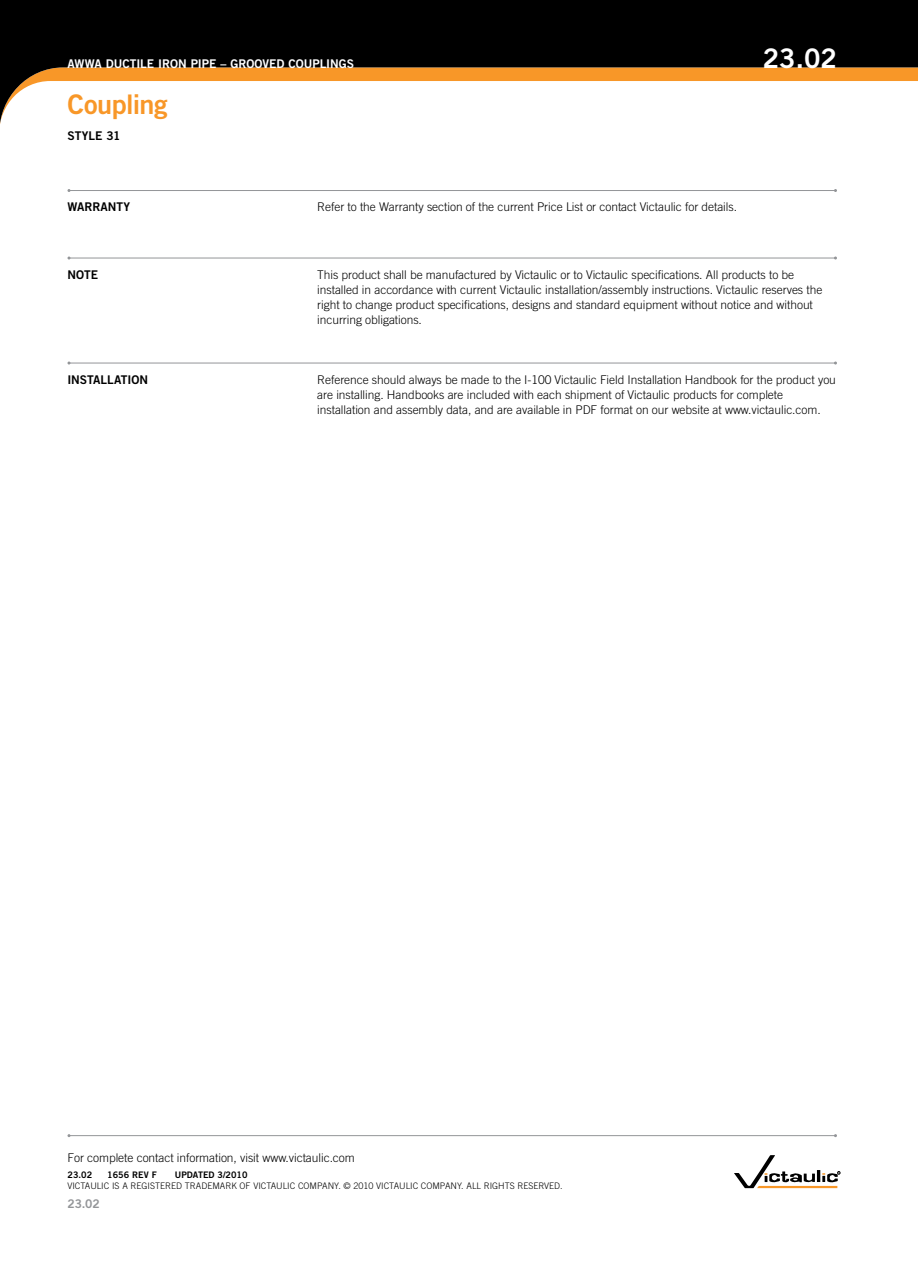
<style>
.page{position:relative;width:918px;height:1263px;background:#fff}
.page>*{position:absolute;margin:0;border:0;box-sizing:border-box;transform-origin:0 0}
.t1{font:27px "Trade Gothic LT Std Bd 2";letter-spacing:-.015em;color:#f89728}
.t2{font:27px "Trade Gothic LT Std Bd 2";color:#fff}
.t3{font:300 12px/15px "Trade Gothic LT Std";letter-spacing:-.005em;color:#000}
.t4{font:12px "Trade Gothic LT Std Bd 2";color:#fff}
.t5{font:12px "Trade Gothic LT Std Bd 2";letter-spacing:-.005em;color:#000}
.t6{font:12px "Trade Gothic LT Std Bd 2";color:#939598}
.t7{font:300 9px "Trade Gothic LT Std";color:#000}
.t8{font:9px "Trade Gothic LT Std Bd 2";color:#000}
</style>
<div class="page">
<hr style="left:69px;top:258px;width:767px;height:1px;background:#939598">
<hr style="left:69px;top:363px;width:767px;height:1px;background:#939598">
<svg style="left:0;top:0;width:918px;height:124px;fill:#000"></svg>
<hr style="left:69px;top:190px;width:767px;height:1px;background:#939598">
<svg style="left:734px;top:1155px;width:106px;height:33px"></svg>
<hr style="left:69px;top:1135px;width:767px;height:1px;background:#939598">
<p class="t4" style="left:68px;top:56px;width:63px">AWWA DUCTILE</p>
<p class="t4" style="left:158px;top:56px;width:13px">IRON</p>
<p class="t4" style="left:191px;top:56px;width:8px">PIPE</p>
<p class="t4" style="left:220px;top:56px;width:19px">– GROO</p>
<p class="t4" style="left:262px;top:56px;width:58px">VED COUPLINGS</p>
<h1 class="t2" style="left:763px;top:41px;width:76px">23.02</h1>
<h1 class="t1" style="left:67px;top:88px;width:102px">COUPLING</h1>
<p class="t5" style="left:67px;top:128px;width:54px">STYLE 31</p>
<p class="t5" style="left:68px;top:199px;width:9px">WARRANTY</p>
<p class="t3" style="left:317px;top:199px;width:421px">Refer to the Warranty section of the current Price List or contact Victaulic for details.</p>
<p class="t5" style="left:68px;top:267px;width:9px">NOTE</p>
<p class="t5" style="left:68px;top:372px;width:12px">INSTALLATION</p>
<p class="t3" style="left:317px;top:267px;width:507px">This product shall be manufactured by Victaulic or to Victaulic specifications. All products to be installed in accordance with current Victaulic installation/assembly instructions. Victaulic reserves the right to change product specifications, designs and standard equipment without notice and without incurring obligations.</p>
<p class="t3" style="left:317px;top:372px;width:520px">Reference should always be made to the I-100 Victaulic Field Installation Handbook for the product you are installing. Handbooks are included with each shipment of Victaulic products for complete installation and assembly data, and are available in PDF format on our website at www.victaulic.com.</p>
<p class="t3" style="left:68px;top:1150px;width:289px">For complete contact information, visit www.victaulic.com</p>
<p class="t8" style="left:68px;top:1169px;width:26px">23.02</p>
<p class="t8" style="left:107px;top:1169px;width:51px">1656 REV F</p>
<p class="t8" style="left:175px;top:1169px;width:74px">U PDATED 3/2010</p>
<p class="t7" style="left:67px;top:1181px;width:497px">VICTAULIC IS A REGISTERED TRADEMARK OF VICTAULIC COMPANY. © 2010 VICTAULIC COMPANY. ALL RIGHTS RESERVED.</p>
<p class="t6" style="left:68px;top:1197px;width:34px">23.02</p>
</div>
